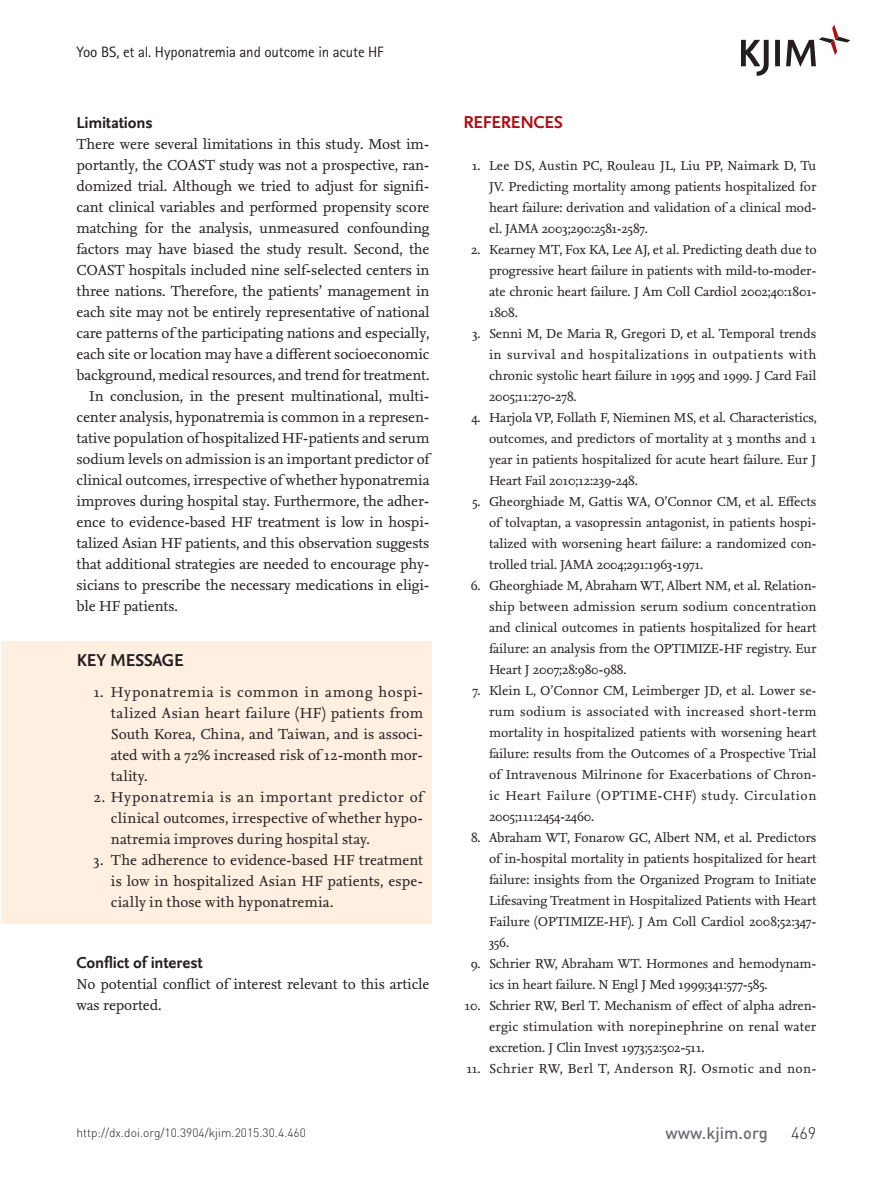
<style>
.page{position:relative;width:893px;height:1191px;background:#fff}
.page>*{position:absolute;margin:0;border:0;box-sizing:border-box;transform-origin:0 0}
.t1{font:700 18px "Nexus Sans";letter-spacing:-.025em;color:#b00d15}
.t2{font:700 18px "Nexus Sans";letter-spacing:-.02em;color:#231f20}
.t3{font:700 16.5px "Nexus Sans";letter-spacing:-.01em;color:#231f20}
.t4{font:500 16.5px "DIN Pro";color:#6c6d70}
.t5{font:300 16.5px "DIN Pro";color:#231f20}
.t6{font:15px/21px "Nexus Serif";letter-spacing:-.01em;color:#231f20;text-align:justify}
.t7{font:15px "Rotis Sans Serif Std";letter-spacing:-.01em;color:#231f20}
.t8{font:13.5px/21px "Nexus Serif";letter-spacing:-.01em;color:#231f20;text-align:justify}
.t9{font:13.5px "Nexus Serif";letter-spacing:.03em;color:#231f20}
.t10{font:300 12px "DIN Pro";color:#231f20}
</style>
<div class="page">
<svg style="left:741px;top:25px;width:109px;height:51px"></svg>
<div style="left:1px;top:641px;width:431px;height:283px;background:#feefe1"></div>
<p class="t7" style="left:77px;top:43px;width:309px">Yoo BS, et al. Hyponatremia and outcome in acute HF</p>
<p class="t3" style="left:77px;top:112px;width:78px">Limitations</p>
<p class="t6" style="left:77px;top:133px;width:354px">There were several limitations in this study. Most im-</p>
<p class="t6" style="left:77px;top:154px;width:354px">portantly, the COAST study was not a prospective, ran-</p>
<p class="t6" style="left:77px;top:175px;width:354px">domized trial. Although we tried to adjust for signifi-</p>
<p class="t6" style="left:77px;top:196px;width:354px">cant clinical variables and performed propensity score</p>
<p class="t6" style="left:77px;top:217px;width:354px">matching for the analysis, unmeasured confounding</p>
<p class="t6" style="left:77px;top:238px;width:354px">factors may have biased the study result. Second, the</p>
<p class="t6" style="left:77px;top:259px;width:354px">COAST hospitals included nine self-selected centers in</p>
<p class="t6" style="left:77px;top:280px;width:354px">three nations. Therefore, the patients’ management in</p>
<p class="t6" style="left:77px;top:301px;width:354px">each site may not be entirely representative of national</p>
<p class="t6" style="left:77px;top:322px;width:354px">care patterns of the participating nations and especially,</p>
<p class="t6" style="left:77px;top:343px;width:354px">each site or location may have a different socioeconomic</p>
<p class="t6" style="left:77px;top:364px;width:354px">background, medical resources, and trend for treatment.</p>
<p class="t6" style="left:89px;top:385px;width:342px">In conclusion, in the present multinational, multi-</p>
<p class="t6" style="left:77px;top:406px;width:354px">center analysis, hyponatremia is common in a represen-</p>
<p class="t6" style="left:77px;top:427px;width:354px">tative population of hospitalized HF-patients and serum</p>
<p class="t6" style="left:77px;top:448px;width:354px">sodium levels on admission is an important predictor of</p>
<p class="t6" style="left:77px;top:469px;width:354px">clinical outcomes, irrespective of whether hyponatremia</p>
<p class="t6" style="left:77px;top:490px;width:354px">improves during hospital stay. Furthermore, the adher-</p>
<p class="t6" style="left:77px;top:511px;width:354px">ence to evidence-based HF treatment is low in hospi-</p>
<p class="t6" style="left:77px;top:532px;width:354px">talized Asian HF patients, and this observation suggests</p>
<p class="t6" style="left:77px;top:553px;width:354px">that additional strategies are needed to encourage phy-</p>
<p class="t6" style="left:77px;top:574px;width:354px">sicians to prescribe the necessary medications in eligi-</p>
<p class="t6" style="left:77px;top:595px;width:103px">ble HF patients.</p>
<h1 class="t2" style="left:77px;top:648px;width:108px">KEY MESSAGE</h1>
<p class="t6" style="left:111px;top:681px;width:314px;text-indent:-17px">1. Hyponatremia is common in among hospi&shy;talized Asian heart failure (HF) patients from South Korea, China, and Taiwan, and is associ&shy;ated with a 72% increased risk of 12-month mor&shy;tality.</p>
<p class="t6" style="left:111px;top:786px;width:314px;text-indent:-17px">2. Hyponatremia is an important predictor of clinical outcomes, irrespective of whether hypo&shy;natremia improves during hospital stay.</p>
<p class="t6" style="left:111px;top:849px;width:314px;text-indent:-17px">3. The adherence to evidence-based HF treatment is low in hospitalized Asian HF patients, espe&shy;cially in those with hyponatremia.</p>
<p class="t3" style="left:77px;top:952px;width:128px">Conflict of interest</p>
<p class="t6" style="left:77px;top:973px;width:354px">No potential conflict of interest relevant to this article was reported.</p>
<h1 class="t1" style="left:463px;top:110px;width:101px">REFERENCES</h1>
<p class="t8" style="left:489px;top:154px;width:329px;text-indent:-17px">1. Lee DS, Austin PC, Rouleau JL, Liu PP, Naimark D, Tu JV. Predicting mortality among patients hospitalized for heart failure: derivation and validation of a clinical mod&shy;el. JAMA 2003;290:2581-2587.</p>
<p class="t8" style="left:489px;top:238px;width:329px;text-indent:-18px">2. Kearney MT, Fox KA, Lee AJ, et al. Predicting death due to progressive heart failure in patients with mild-to-moder&shy;ate chronic heart failure. J Am Coll Cardiol 2002;40:1801- 1808.</p>
<p class="t8" style="left:489px;top:322px;width:329px;text-indent:-17px">3. Senni M, De Maria R, Gregori D, et al. Temporal trends in survival and hospitalizations in outpatients with chronic systolic heart failure in 1995 and 1999. J Card Fail 2005;11:270-278.</p>
<p class="t8" style="left:489px;top:406px;width:329px;text-indent:-18px">4. Harjola VP, Follath F, Nieminen MS, et al. Characteristics, outcomes, and predictors of mortality at 3 months and 1 year in patients hospitalized for acute heart failure. Eur J Heart Fail 2010;12:239-248.</p>
<p class="t8" style="left:489px;top:490px;width:329px;text-indent:-17px">5. Gheorghiade M, Gattis WA, O’Connor CM, et al. Effects of tolvaptan, a vasopressin antagonist, in patients hospi&shy;talized with worsening heart failure: a randomized con&shy;trolled trial. JAMA 2004;291:1963-1971.</p>
<p class="t8" style="left:489px;top:575px;width:329px;text-indent:-18px">6. Gheorghiade M, Abraham WT, Albert NM, et al. Relation&shy;ship between admission serum sodium concentration and clinical outcomes in patients hospitalized for heart failure: an analysis from the OPTIMIZE-HF registry. Eur Heart J 2007;28:980-988.</p>
<p class="t8" style="left:489px;top:680px;width:329px;text-indent:-17px">7. Klein L, O’Connor CM, Leimberger JD, et al. Lower se&shy;rum sodium is associated with increased short-term mortality in hospitalized patients with worsening heart failure: results from the Outcomes of a Prospective Trial of Intravenous Milrinone for Exacerbations of Chron&shy;ic Heart Failure (OPTIME-CHF) study. Circulation 2005;111:2454-2460.</p>
<p class="t8" style="left:489px;top:827px;width:329px;text-indent:-18px">8. Abraham WT, Fonarow GC, Albert NM, et al. Predictors of in-hospital mortality in patients hospitalized for heart failure: insights from the Organized Program to Initiate Lifesaving Treatment in Hospitalized Patients with Heart Failure (OPTIMIZE-HF). J Am Coll Cardiol 2008;52:347- 356.</p>
<p class="t8" style="left:489px;top:953px;width:329px;text-indent:-18px">9. Schrier RW, Abraham WT. Hormones and hemodynam&shy;ics in heart failure. N Engl J Med 1999;341:577-585.</p>
<p class="t8" style="left:489px;top:995px;width:329px;text-indent:-24px">10. Schrier RW, Berl T. Mechanism of effect of alpha adren&shy;ergic stimulation with norepinephrine on renal water excretion. J Clin Invest 1973;52:502-511.</p>
<p class="t9" style="left:467px;top:1060px;width:351px">11. Schrier RW, Berl T, Anderson RJ. Osmotic and non-</p>
<p class="t10" style="left:77px;top:1124px;width:231px">http://dx.doi.org/10.3904/kjim.2015.30.4.460</p>
<p class="t4" style="left:666px;top:1121px;width:104px">www.kjim.org</p>
<p class="t5" style="left:791px;top:1121px;width:27px">469</p>
</div>
